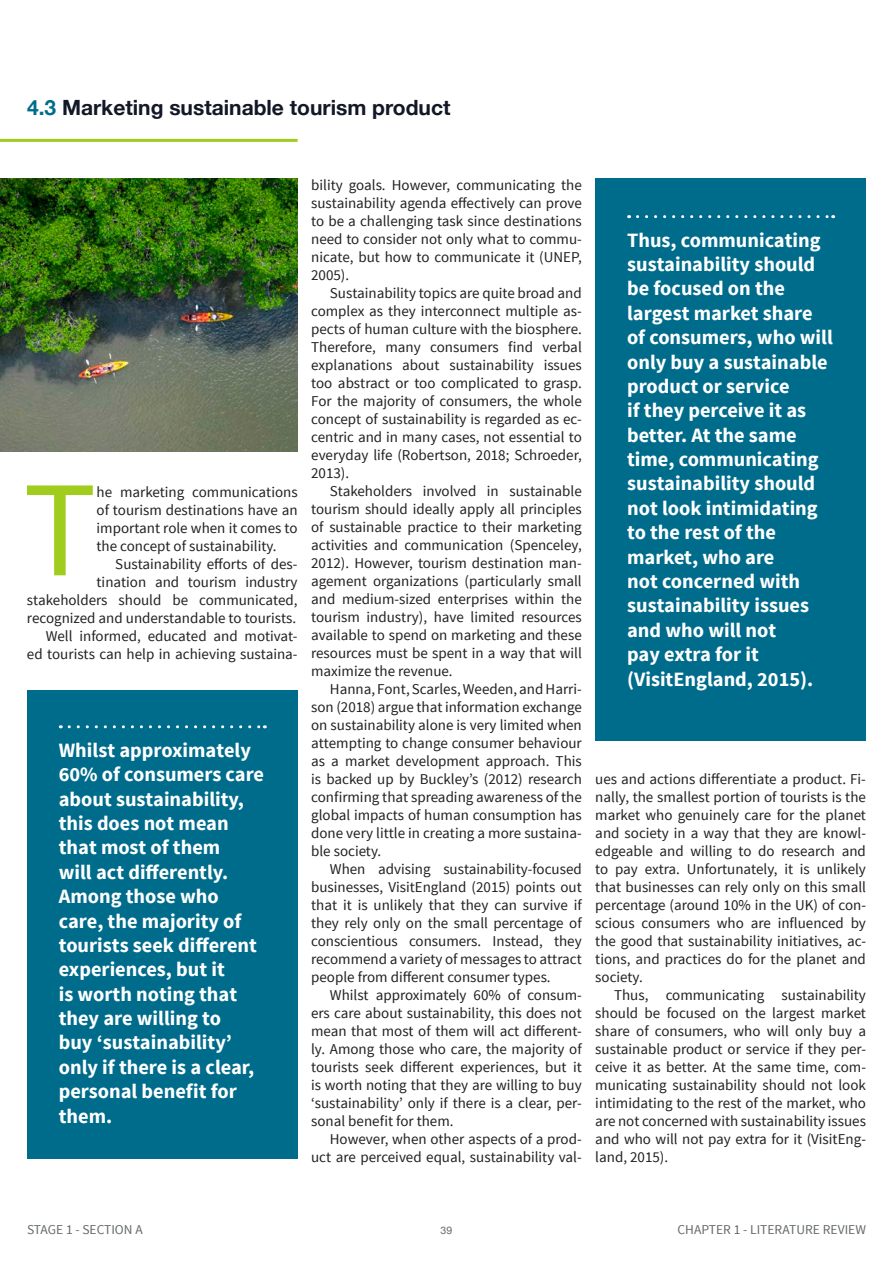
<style>
.page{position:relative;width:893px;height:1263px;background:#fff}
.page>*{position:absolute;margin:0;border:0;box-sizing:border-box;transform-origin:0 0}
.Body_Text_-_Dark_Ora{font:136.95px "Source Sans Pro";color:#a0cd1d}
.Magazine_Title_Sub{font:700 21px "Helvetica Neue";color:#121826}
.Pull_Quote_-_Under_D{font:700 20.25px/24.5px "Source Sans Pro";color:#fff}
.Body_Text{font:15px/18px "Source Sans Pro";color:#231f20;text-align:justify}
.Body_Text_-_Dark_Ora-2{font:15px/18px "Source Sans Pro";color:#231f20;text-align:justify}
.t1{font:13.5px "Source Sans Pro";color:#656969}
.t2{font:10.5px "Helvetica Neue";color:#656969}
.s1{color:#006c8c}
</style>
<div class="page">
<img style="left:0;top:178px;width:298px;height:273px">
<hr style="left:0;top:139px;width:298px;height:3px;background:#a0cd1d">
<div style="left:27px;top:690px;width:271px;height:469px;background:#006c8c"></div>
<svg style="left:69px;top:725px;width:196px;height:3px"></svg>
<div style="left:595px;top:178px;width:271px;height:563px;background:#006c8c"></div>
<svg style="left:637px;top:215px;width:197px;height:3px"></svg>
<p class="Magazine_Title_Sub" style="left:27px;top:91px;width:425px"><span class="s1">4.3</span> Marketing sustainable tourism product</p>
<p class="Body_Text_-_Dark_Ora" style="left:23px;top:445px;width:75px">T</p>
<p class="Body_Text_-_Dark_Ora-2" style="left:97px;top:484px;width:203px">he marketing communications of tourism destinations have an important role when it comes to the concept of sustainability.</p>
<p class="Body_Text" style="left:27px;top:556px;width:272px;text-align:right">Sustainability efforts of des-<br>tination and tourism industry stakeholders should be communicated, recognized and understandable to tourists.</p>
<p class="Body_Text" style="left:27px;top:628px;width:272px;text-align:right">Well informed, educated and motivat&shy;ed tourists can help in achieving sustaina-</p>
<p class="Pull_Quote_-_Under_D" style="left:59px;top:739px;width:207px">Whilst approximately<br>60% of consumers care about sustainability, this does not mean that most of them<br>will act differently.<br>Among those who care, the majority of tourists seek different experiences, but it<br>is worth noting that they are willing to<br>buy ‘sustainability’ only if there is a clear, personal benefit for them.</p>
<p class="Body_Text" style="left:311px;top:176px;width:272px">bility goals. However, communicating the sustainability agenda effectively can prove to be a challenging task since destinations need to consider not only what to commu&shy;nicate, but how to communicate it (UNEP, 2005).</p>
<p class="Body_Text" style="left:311px;top:284px;width:272px;text-indent:19px">Sustainability topics are quite broad and complex as they interconnect multiple as&shy;pects of human culture with the biosphere.<br>Therefore, many consumers find verbal explanations about sustainability issues too abstract or too complicated to grasp.<br>For the majority of consumers, the whole concept of sustainability is regarded as ec&shy;centric and in many cases, not essential to everyday life (Robertson, 2018; Schroeder, 2013).</p>
<p class="Body_Text" style="left:311px;top:482px;width:272px;text-indent:19px">Stakeholders involved in sustainable tourism should ideally apply all principles of sustainable practice to their marketing activities and communication (Spenceley, 2012). However, tourism destination man&shy;agement organizations (particularly small and medium-sized enterprises within the tourism industry), have limited resources available to spend on marketing and these resources must be spent in a way that will maximize the revenue.</p>
<p class="Body_Text" style="left:311px;top:680px;width:272px;text-indent:19px">Hanna, Font, Scarles, Weeden, and Harri&shy;son (2018) argue that information exchange on sustainability alone is very limited when attempting to change consumer behaviour as a market development approach. This is backed up by Buckley’s (2012) research confirming that spreading awareness of the global impacts of human consumption has done very little in creating a more sustaina&shy;ble society.</p>
<p class="Body_Text" style="left:311px;top:860px;width:272px;text-indent:19px">When advising sustainability-focused businesses, VisitEngland (2015) points out that it is unlikely that they can survive if they rely only on the small percentage of conscientious consumers. Instead, they recommend a variety of messages to attract people from different consumer types.</p>
<p class="Body_Text" style="left:311px;top:986px;width:272px;text-indent:19px">Whilst approximately 60% of consum&shy;ers care about sustainability, this does not mean that most of them will act different&shy;ly. Among those who care, the majority of tourists seek different experiences, but it is worth noting that they are willing to buy ‘sustainability’ only if there is a clear, per&shy;sonal benefit for them.</p>
<p class="Body_Text" style="left:311px;top:1130px;width:272px;text-align:right">However, when other aspects of a prod&shy;uct are perceived equal, sustainability val-</p>
<p class="Pull_Quote_-_Under_D" style="left:627px;top:228px;width:207px">Thus, communicating sustainability should be focused on the largest market share of consumers, who will only buy a sustainable product or service<br>if they perceive it as better. At the same time, communicating sustainability should not look intimidating to the rest of the market, who are<br>not concerned with sustainability issues and who will not<br>pay extra for it (VisitEngland, 2015).</p>
<p class="Body_Text" style="left:595px;top:770px;width:272px">ues and actions differentiate a product. Fi&shy;nally, the smallest portion of tourists is the market who genuinely care for the planet and society in a way that they are knowl&shy;edgeable and willing to do research and to pay extra. Unfortunately, it is unlikely that businesses can rely only on this small percentage (around 10% in the UK) of con&shy;scious consumers who are influenced by the good that sustainability initiatives, ac&shy;tions, and practices do for the planet and society.</p>
<p class="Body_Text" style="left:595px;top:986px;width:272px;text-indent:19px">Thus, communicating sustainability should be focused on the largest market share of consumers, who will only buy a sustainable product or service if they per&shy;ceive it as better. At the same time, com&shy;municating sustainability should not look intimidating to the rest of the market, who are not concerned with sustainability issues and who will not pay extra for it (VisitEng&shy;land, 2015).</p>
<p class="t1" style="left:27px;top:1221px;width:117px">STAGE 1 - SECTION A</p>
<p class="t2" style="left:441px;top:1223px;width:13px">39</p>
<p class="t1" style="left:678px;top:1221px;width:190px">CHAPTER 1 - LITERATURE REVIEW</p>
</div>
